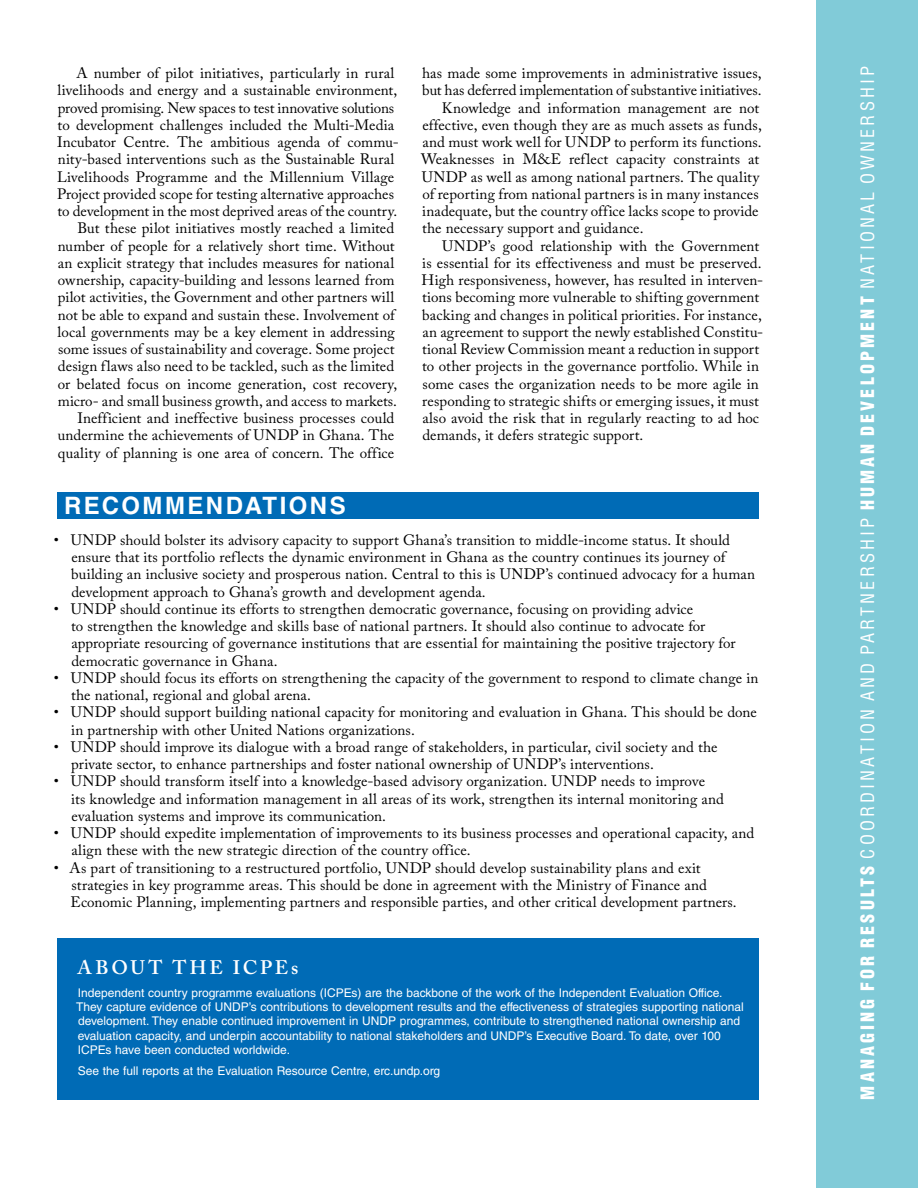
<style>
.page{position:relative;width:918px;height:1188px;background:#fff}
.page>*{position:absolute;margin:0;border:0;box-sizing:border-box;transform-origin:0 0}
.t1{font:700 24px "Helvetica LT Std";letter-spacing:.1em;color:#fff}
.t2{font:600 19.5px "Adobe Caslon Pro";letter-spacing:.145em;color:#fff}
.t3{font:condensed 18px "Helvetica LT Std";letter-spacing:.175em;color:#fff}
.t4{font:15px/17.2px "Adobe Caslon Pro";letter-spacing:.005em;color:#000}
.t5{font:12px/14.2px "Helvetica LT Std";color:#fff}
.s1{font-weight:900}
</style>
<div class="page">
<div style="left:817px;top:0;width:101px;height:1188px;background:#81cbd8"></div>
<div style="left:57px;top:492px;width:702px;height:27px;background:#006bb6"></div>
<div style="left:57px;top:938px;width:702px;height:162px;background:#006bb6"></div>
<p class="t4" style="left:76px;top:64px;width:320px">A number of pilot initiatives, particularly in rural</p>
<p class="t4" style="left:58px;top:82px;width:341px">livelihoods and energy and a sustainable environment,</p>
<p class="t4" style="left:58px;top:99px;width:338px">proved promising. New spaces to test innovative solutions</p>
<p class="t4" style="left:58px;top:116px;width:338px">to development challenges included the Multi-Media</p>
<p class="t4" style="left:57px;top:133px;width:343px">Incubator Centre. The ambitious agenda of commu-</p>
<p class="t4" style="left:58px;top:151px;width:338px">nity-based interventions such as the Sustainable Rural</p>
<p class="t4" style="left:57px;top:168px;width:339px">Livelihoods Programme and the Millennium Village</p>
<p class="t4" style="left:57px;top:185px;width:339px">Project provided scope for testing alternative approaches</p>
<p class="t4" style="left:58px;top:202px;width:341px">to development in the most deprived areas of the country.</p>
<p class="t4" style="left:77px;top:220px;width:318px">But these pilot initiatives mostly reached a limited</p>
<p class="t4" style="left:58px;top:237px;width:338px">number of people for a relatively short time. Without</p>
<p class="t4" style="left:58px;top:254px;width:338px">an explicit strategy that includes measures for national</p>
<p class="t4" style="left:58px;top:271px;width:338px">ownership, capacity-building and lessons learned from</p>
<p class="t4" style="left:58px;top:289px;width:338px">pilot activities, the Government and other partners will</p>
<p class="t4" style="left:58px;top:306px;width:339px">not be able to expand and sustain these. Involvement of</p>
<p class="t4" style="left:58px;top:323px;width:339px">local governments may be a key element in addressing</p>
<p class="t4" style="left:58px;top:340px;width:338px">some issues of sustainability and coverage. Some project</p>
<p class="t4" style="left:58px;top:358px;width:338px">design flaws also need to be tackled, such as the limited</p>
<p class="t4" style="left:58px;top:375px;width:341px">or belated focus on income generation, cost recovery,</p>
<p class="t4" style="left:58px;top:392px;width:341px">micro- and small business growth, and access to markets.</p>
<p class="t4" style="left:77px;top:409px;width:318px">Inefficient and ineffective business processes could</p>
<p class="t4" style="left:58px;top:427px;width:338px">undermine the achievements of UNDP in Ghana. The</p>
<p class="t4" style="left:58px;top:444px;width:338px">quality of planning is one area of concern. The office</p>
<p class="t4" style="left:422px;top:64px;width:341px">has made some improvements in administrative issues,</p>
<p class="t4" style="left:422px;top:82px;width:341px">but has deferred implementation of substantive initiatives.</p>
<p class="t4" style="left:442px;top:99px;width:319px">Knowledge and information management are not</p>
<p class="t4" style="left:422px;top:116px;width:341px">effective, even though they are as much assets as funds,</p>
<p class="t4" style="left:422px;top:133px;width:341px">and must work well for UNDP to perform its functions.</p>
<p class="t4" style="left:421px;top:151px;width:340px">Weaknesses in M&amp;E reflect capacity constraints at</p>
<p class="t4" style="left:422px;top:168px;width:339px">UNDP as well as among national partners. The quality</p>
<p class="t4" style="left:422px;top:185px;width:338px">of reporting from national partners is in many instances</p>
<p class="t4" style="left:422px;top:202px;width:338px">inadequate, but the country office lacks scope to provide</p>
<p class="t4" style="left:422px;top:220px;width:223px">the necessary support and guidance.</p>
<p class="t4" style="left:442px;top:237px;width:319px">UNDP’s good relationship with the Government</p>
<p class="t4" style="left:422px;top:254px;width:341px">is essential for its effectiveness and must be preserved.</p>
<p class="t4" style="left:422px;top:271px;width:343px">High responsiveness, however, has resulted in interven-</p>
<p class="t4" style="left:422px;top:289px;width:338px">tions becoming more vulnerable to shifting government</p>
<p class="t4" style="left:422px;top:306px;width:341px">backing and changes in political priorities. For instance,</p>
<p class="t4" style="left:422px;top:323px;width:342px">an agreement to support the newly established Constitu-</p>
<p class="t4" style="left:422px;top:340px;width:339px">tional Review Commission meant a reduction in support</p>
<p class="t4" style="left:422px;top:358px;width:338px">to other projects in the governance portfolio. While in</p>
<p class="t4" style="left:423px;top:375px;width:338px">some cases the organization needs to be more agile in</p>
<p class="t4" style="left:422px;top:392px;width:338px">responding to strategic shifts or emerging issues, it must</p>
<p class="t4" style="left:422px;top:409px;width:338px">also avoid the risk that in regularly reacting to ad hoc</p>
<p class="t4" style="left:422px;top:427px;width:222px">demands, it defers strategic support.</p>
<h1 class="t1" style="left:64px;top:491px;width:283px">RECOMMENDATIONS</h1>
<p class="t4" style="left:71px;top:531px;width:685px;text-indent:-17px">• UNDP should bolster its advisory capacity to support Ghana’s transition to middle-income status. It should ensure that its portfolio reflects the dynamic environment in Ghana as the country continues its journey of building an inclusive society and prosperous nation. Central to this is UNDP’s continued advocacy for a human development approach to Ghana’s growth and development agenda.</p>
<p class="t4" style="left:71px;top:600px;width:666px;text-indent:-17px">• UNDP should continue its efforts to strengthen democratic governance, focusing on providing advice<br>to strengthen the knowledge and skills base of national partners. It should also continue to advocate for appropriate resourcing of governance institutions that are essential for maintaining the positive trajectory for democratic governance in Ghana.</p>
<p class="t4" style="left:71px;top:669px;width:689px;text-indent:-17px">• UNDP should focus its efforts on strengthening the capacity of the government to respond to climate change in the national, regional and global arena.</p>
<p class="t4" style="left:71px;top:703px;width:687px;text-indent:-17px">• UNDP should support building national capacity for monitoring and evaluation in Ghana. This should be done in partnership with other United Nations organizations.</p>
<p class="t4" style="left:71px;top:738px;width:648px;text-indent:-17px">• UNDP should improve its dialogue with a broad range of stakeholders, in particular, civil society and the private sector, to enhance partnerships and foster national ownership of UNDP’s interventions.</p>
<p class="t4" style="left:71px;top:772px;width:654px;text-indent:-17px">• UNDP should transform itself into a knowledge-based advisory organization. UNDP needs to improve<br>its knowledge and information management in all areas of its work, strengthen its internal monitoring and evaluation systems and improve its communication.</p>
<p class="t4" style="left:71px;top:824px;width:684px;text-indent:-17px">• UNDP should expedite implementation of improvements to its business processes and operational capacity, and align these with the new strategic direction of the country office.</p>
<p class="t4" style="left:70px;top:859px;width:668px;text-indent:-17px">• As part of transitioning to a restructured portfolio, UNDP should develop sustainability plans and exit strategies in key programme areas. This should be done in agreement with the Ministry of Finance and<br>Economic Planning, implementing partners and responsible parties, and other critical development partners.</p>
<h2 class="t2" style="left:78px;top:956px;width:222px">ABOUT THE ICPEs</h2>
<p class="t5" style="left:76px;top:985px;width:669px">Independent country programme evaluations (ICPEs) are the backbone of the work of the Independent Evaluation Office.<br>They capture evidence of UNDP’s contributions to development results and the effectiveness of strategies supporting national development. They enable continued improvement in UNDP programmes, contribute to strengthened national ownership and evaluation capacity, and underpin accountability to national stakeholders and UNDP’s Executive Board. To date, over 100<br>ICPEs have been conducted worldwide.</p>
<p class="t5" style="left:78px;top:1063px;width:364px">See the full reports at the Evaluation Resource Centre, erc.undp.org</p>
<p class="t3" style="left:856px;top:1100px;width:1035px;rotate:-90deg"><span class="s1">MANAGING FOR RESULTS</span> COORDINATION AND PARTNERSHIP <span class="s1">HUMAN DEVELOPMENT</span> NATIONAL OWNERSHIP</p>
</div>
